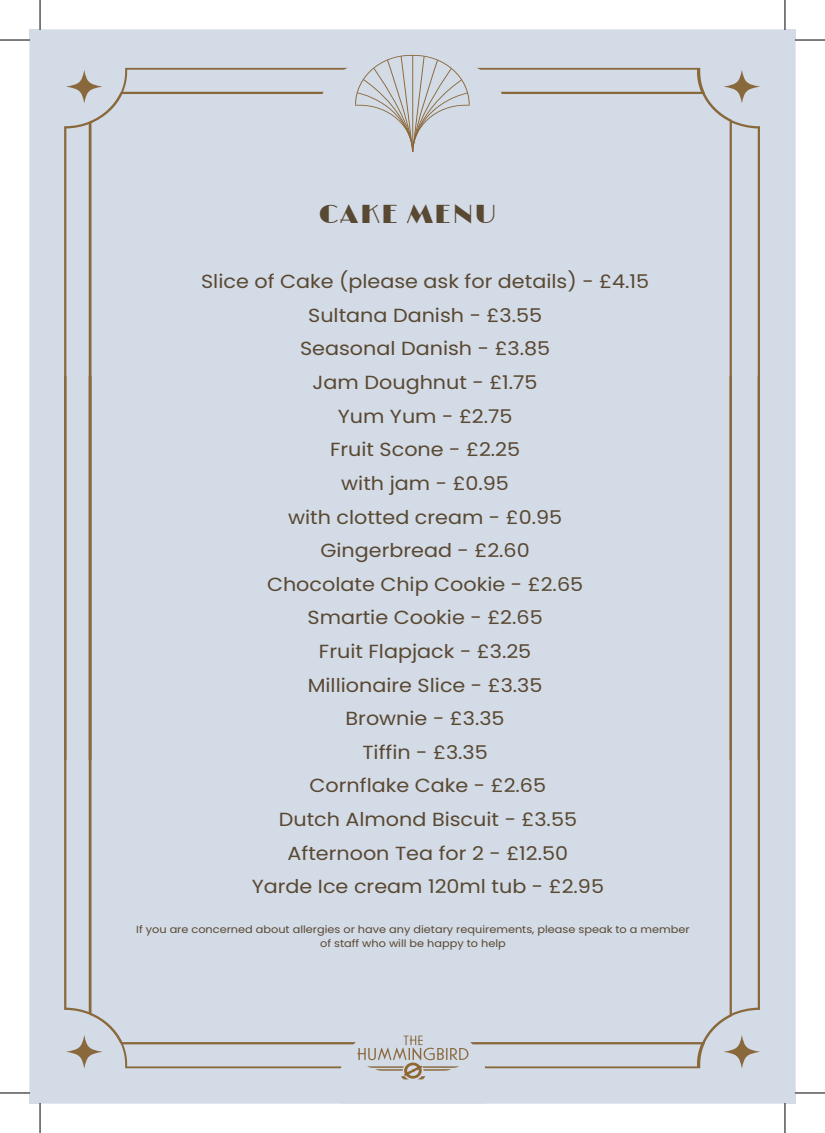
<style>
.page{position:relative;width:825px;height:1133px;background:#fff}
.page>*{position:absolute;margin:0;border:0;box-sizing:border-box;transform-origin:0 0}
.t1{font:25.88px "Limelight";letter-spacing:.045em;color:#594832;scale:1.09 1}
.t2{font:19px/33.6px "Poppins";color:#594832;text-align:center;scale:1.09 1}
.t3{font:10.38px/14.2px "Poppins";color:#594832;text-align:center;scale:1.09 1}
</style>
<div class="page">
<div style="left:29px;top:29px;width:766px;height:1074px;background:#d3dbe6"></div>
<div style="left:64px;top:55px;width:695px;height:1048px;background:#d3dbe6"></div>
<div style="left:404px;top:1062px;width:17px;height:16px;border:3px solid #8f6631;border-radius:50%"></div>
<hr style="left:0;top:40px;width:30px;height:1px;background:#000">
<hr style="left:40px;top:0;width:1px;height:30px;background:#000">
<hr style="left:794px;top:40px;width:30px;height:1px;background:#000">
<hr style="left:784px;top:0;width:1px;height:30px;background:#000">
<hr style="left:0;top:1092px;width:30px;height:1px;background:#000">
<hr style="left:40px;top:1102px;width:1px;height:30px;background:#000">
<hr style="left:794px;top:1092px;width:30px;height:1px;background:#000">
<hr style="left:784px;top:1102px;width:1px;height:30px;background:#000">
<p class="t1" style="left:319px;top:199px;width:164px">CAKE MENU</p>
<p class="t2" style="left:201px;top:265px;width:412px">Slice of Cake (please ask for details) - £4.15<br>Sultana Danish - £3.55<br>Seasonal Danish - £3.85<br>Jam Doughnut - £1.75<br>Yum Yum - £2.75<br>Fruit Scone - £2.25<br>with jam - £0.95<br>with clotted cream - £0.95<br>Gingerbread - £2.60<br>Chocolate Chip Cookie - £2.65<br>Smartie Cookie - £2.65<br>Fruit Flapjack - £3.25<br>Millionaire Slice - £3.35<br>Brownie - £3.35<br>Tiffin - £3.35<br>Cornflake Cake - £2.65<br>Dutch Almond Biscuit - £3.55<br>Afternoon Tea for 2 - £12.50<br>Yarde Ice cream 120ml tub - £2.95</p>
<p class="t3" style="left:136px;top:921px;width:509px">If you are concerned about allergies or have any dietary requirements, please speak to a member of staff who will be happy to help</p>
</div>
